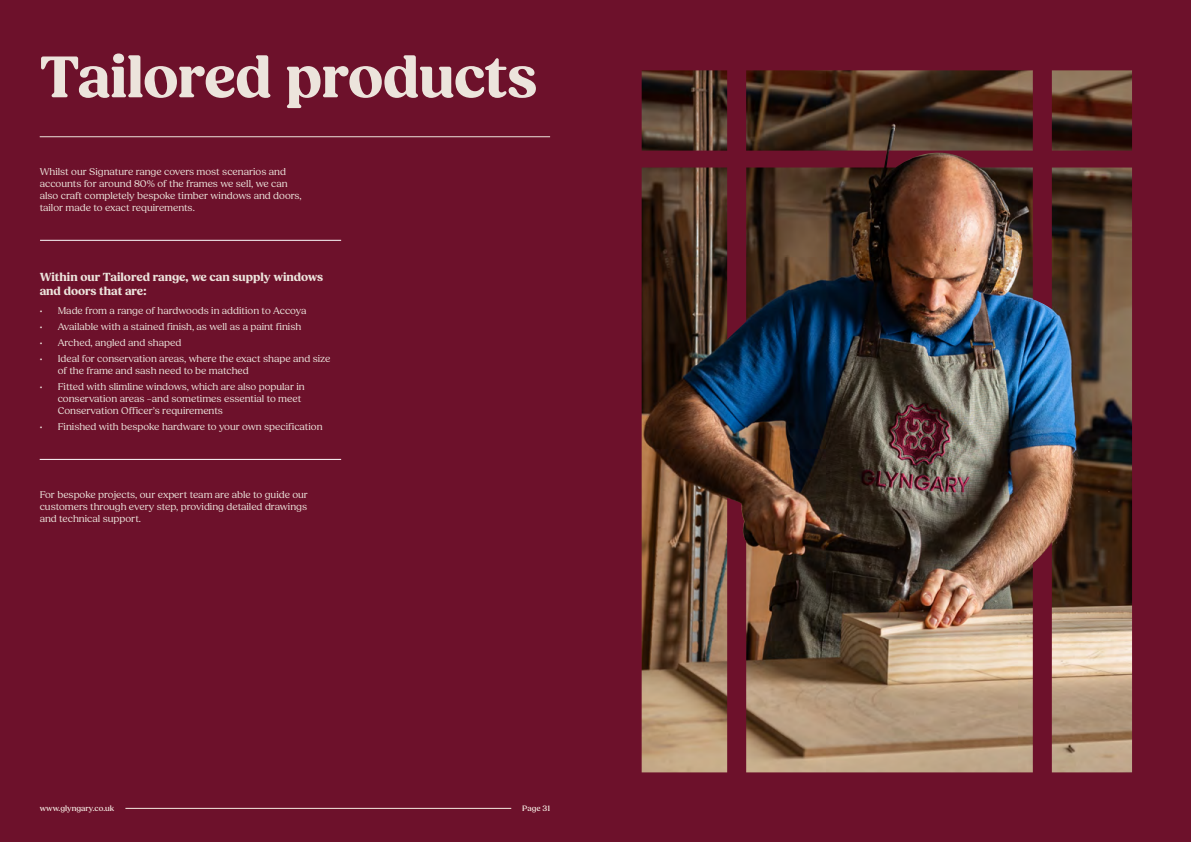
<style>
.page{position:relative;width:1191px;height:842px;background:#fff}
.page>*{position:absolute;margin:0;border:0;box-sizing:border-box;transform-origin:0 0}
.t1{font:700 60px "Fields";letter-spacing:-.015em;color:#ece4dc}
.t2{font:700 12px/14.4px "Fields";color:#ece4dc}
.t3{font:10px/12px "Fields";color:#ece4dc}
.t4{font:500 8px "Fields";color:#f6ebe3}
</style>
<div class="page">
<img style="left:0;top:0;width:1191px;height:842px">
<hr style="left:40px;top:459px;width:301px;height:1px;background:#fff">
<hr style="left:40px;top:240px;width:301px;height:1px;background:#fff">
<hr style="left:125px;top:808px;width:386px;height:1px;background:#f6ebe3">
<hr style="left:40px;top:136px;width:510px;height:1px;background:#ece4dc">
<h1 class="t1" style="left:40px;top:42px;width:499px">Tailored products</h1>
<p class="t3" style="left:40px;top:166px;width:263px">Whilst our Signature range covers most scenarios and accounts for around 80% of the frames we sell, we can also craft completely bespoke timber windows and doors, tailor made to exact requirements.</p>
<p class="t2" style="left:40px;top:270px;width:285px">Within our Tailored range, we can supply windows and doors that are:</p>
<p class="t3" style="left:40px;top:305px;width:268px">• Made from a range of hardwoods in addition to Accoya</p>
<p class="t3" style="left:40px;top:321px;width:263px">• Available with a stained finish, as well as a paint finish</p>
<p class="t3" style="left:40px;top:337px;width:143px">• Arched, angled and shaped</p>
<p class="t3" style="left:58px;top:353px;width:274px;text-indent:-18px">• Ideal for conservation areas, where the exact shape and size of the frame and sash need to be matched</p>
<p class="t3" style="left:58px;top:381px;width:248px;text-indent:-18px">• Fitted with slimline windows, which are also popular in conservation areas –and sometimes essential to meet<br>Conservation Officer’s requirements</p>
<p class="t3" style="left:40px;top:421px;width:284px">• Finished with bespoke hardware to your own specification</p>
<p class="t3" style="left:40px;top:489px;width:270px;text-align:justify">For bespoke projects, our expert team are able to guide our customers through every step, providing detailed drawings and technical support.</p>
<p class="t4" style="left:40px;top:803px;width:76px">www.glyngary.co.uk</p>
<p class="t4" style="left:522px;top:803px;width:29px">Page 31</p>
</div>
